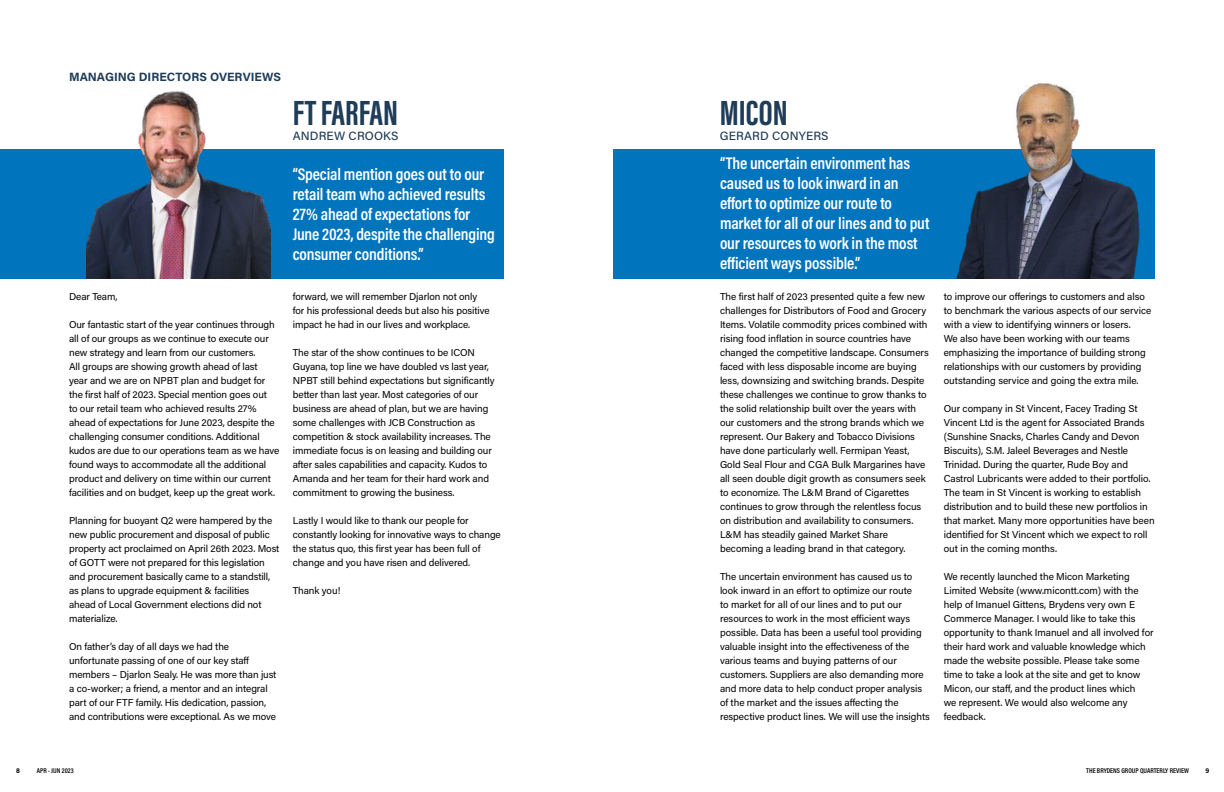
<style>
.page{position:relative;width:1224px;height:792px;background:#fff}
.page>*{position:absolute;margin:0;border:0;box-sizing:border-box;transform-origin:0 0}
.t1{font:36px "Acumin Variable Concept";letter-spacing:-.25em;color:#1f3c58}
.t2{font:17px/20px "Acumin Variable Concept";letter-spacing:-.08em;color:#fff}
.t3{font:12px "Acumin Variable Concept";letter-spacing:.03em;color:#1f3c58}
.t4{font:10px/14px "Acumin Variable Concept";letter-spacing:.015em;color:#000}
.t5{font:7px "Acumin Variable Concept";letter-spacing:-.145em;color:#000}
.t6{font:7px "Acumin Variable Concept";letter-spacing:-.095em;color:#000}
</style>
<div class="page">
<div style="left:613px;top:149px;width:542px;height:129px;background:#0075be"></div>
<div style="left:0;top:149px;width:504px;height:129px;background:#0075be"></div>
<img style="left:956px;top:81px;width:184px;height:197px">
<img style="left:86px;top:91px;width:184px;height:187px">
<p class="t3" style="left:69px;top:69px;width:213px">MANAGING DIRECTORS OVERVIEWS</p>
<h1 class="t1" style="left:293px;top:88px;width:118px">FTFARFAN</h1>
<p class="t3" style="left:293px;top:128px;width:107px">ANDREW CROOKS</p>
<h2 class="t2" style="left:293px;top:163px;width:205px">“Special mention goes out to our retail team who achieved results<br>27% ahead of expectations for<br>June 2023, despite the challenging consumer conditions.”</h2>
<p class="t4" style="left:69px;top:289px;width:50px">Dear Team,</p>
<p class="t4" style="left:69px;top:317px;width:212px">Our fantastic start of the year continues through all of our groups as we continue to execute our new strategy and learn from our customers.<br>All groups are showing growth ahead of last<br>year and we are on NPBT plan and budget for the first half of 2023. Special mention goes out<br>to our retail team who achieved results 27% ahead of expectations for June 2023, despite the challenging consumer conditions. Additional kudos are due to our operations team as we have found ways to accommodate all the additional product and delivery on time within our current facilities and on budget, keep up the great work.</p>
<p class="t4" style="left:69px;top:513px;width:212px">Planning for buoyant Q2 were hampered by the new public procurement and disposal of public property act proclaimed on April 26th 2023. Most of GOTT were not prepared for this legislation and procurement basically came to a standstill, as plans to upgrade equipment &amp; facilities<br>ahead of Local Government elections did not materialize.</p>
<p class="t4" style="left:69px;top:639px;width:209px">On father’s day of all days we had the unfortunate passing of one of our key staff members – Djarlon Sealy. He was more than just a co-worker; a friend, a mentor and an integral part of our FTF family. His dedication, passion, and contributions were exceptional. As we move</p>
<p class="t4" style="left:293px;top:289px;width:198px">forward, we will remember Djarlon not only for his professional deeds but also his positive impact he had in our lives and workplace.</p>
<p class="t4" style="left:293px;top:345px;width:203px">The star of the show continues to be ICON Guyana, top line we have doubled vs last year, NPBT still behind expectations but significantly better than last year. Most categories of our business are ahead of plan, but we are having some challenges with JCB Construction as competition &amp; stock availability increases. The immediate focus is on leasing and building our after sales capabilities and capacity. Kudos to Amanda and her team for their hard work and commitment to growing the business.</p>
<p class="t4" style="left:293px;top:513px;width:209px">Lastly I would like to thank our people for constantly looking for innovative ways to change the status quo, this first year has been full of change and you have risen and delivered.</p>
<p class="t4" style="left:293px;top:583px;width:49px">Thank you!</p>
<h1 class="t1" style="left:720px;top:87px;width:81px">MICON</h1>
<p class="t3" style="left:720px;top:127px;width:110px">GERARD CONYERS</p>
<h2 class="t2" style="left:720px;top:152px;width:211px">“The uncertain environment has caused us to look inward in an effort to optimize our route to market for all of our lines and to put our resources to work in the most efficient ways possible.”</h2>
<p class="t4" style="left:720px;top:289px;width:210px">The first half of 2023 presented quite a few new challenges for Distributors of Food and Grocery Items. Volatile commodity prices combined with rising food inflation in source countries have changed the competitive landscape. Consumers faced with less disposable income are buying less, downsizing and switching brands. Despite these challenges we continue to grow thanks to the solid relationship built over the years with our customers and the strong brands which we represent. Our Bakery and Tobacco Divisions have done particularly well. Fermipan Yeast, Gold Seal Flour and CGA Bulk Margarines have all seen double digit growth as consumers seek to economize. The L&amp;M Brand of Cigarettes continues to grow through the relentless focus on distribution and availability to consumers.<br>L&amp;M has steadily gained Market Share becoming a leading brand in that category.</p>
<p class="t4" style="left:720px;top:569px;width:211px">The uncertain environment has caused us to look inward in an effort to optimize our route<br>to market for all of our lines and to put our resources to work in the most efficient ways possible. Data has been a useful tool providing valuable insight into the effectiveness of the various teams and buying patterns of our customers. Suppliers are also demanding more and more data to help conduct proper analysis of the market and the issues affecting the respective product lines. We will use the insights</p>
<p class="t4" style="left:944px;top:289px;width:209px">to improve our offerings to customers and also to benchmark the various aspects of our service with a view to identifying winners or losers.<br>We also have been working with our teams emphasizing the importance of building strong relationships with our customers by providing outstanding service and going the extra mile.</p>
<p class="t4" style="left:944px;top:401px;width:212px">Our company in St Vincent, Facey Trading St Vincent Ltd is the agent for Associated Brands (Sunshine Snacks, Charles Candy and Devon Biscuits), S.M. Jaleel Beverages and Nestle Trinidad. During the quarter, Rude Boy and Castrol Lubricants were added to their portfolio.<br>The team in St Vincent is working to establish distribution and to build these new portfolios in that market. Many more opportunities have been identified for St Vincent which we expect to roll out in the coming months.</p>
<p class="t4" style="left:944px;top:569px;width:211px">We recently launched the Micon Marketing Limited Website (www.micontt.com) with the help of Imanuel Gittens, Brydens very own E Commerce Manager. I would like to take this opportunity to thank Imanuel and all involved for their hard work and valuable knowledge which made the website possible. Please take some time to take a look at the site and get to know Micon, our staff, and the product lines which<br>we represent. We would also welcome any feedback.</p>
<p class="t5" style="left:16px;top:766px;width:5px">8</p>
<p class="t6" style="left:37px;top:766px;width:39px">APR - JUN 2023</p>
<p class="t5" style="left:1086px;top:766px;width:106px">THE BRYDENS GROUP QUARTERLY REVIEW</p>
<p class="t5" style="left:1206px;top:766px;width:5px">9</p>
</div>
